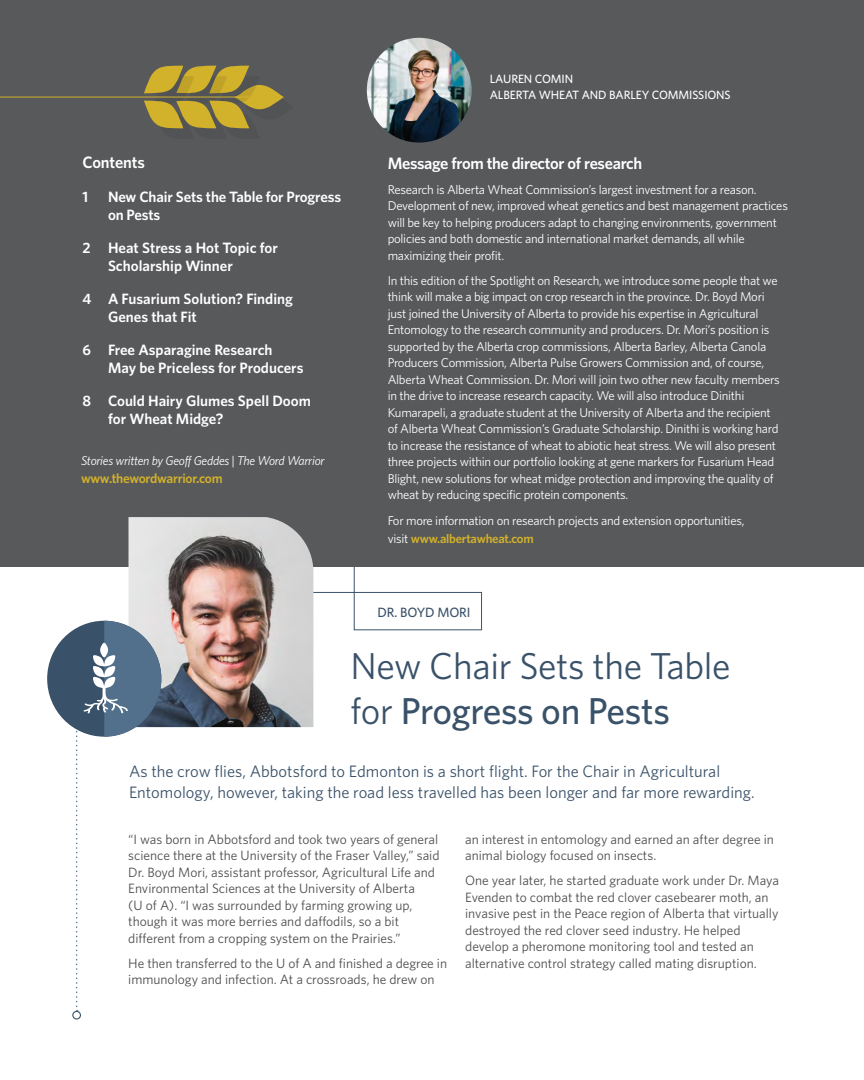
<style>
.page{position:relative;width:864px;height:1080px;background:#fff}
.page>*{position:absolute;margin:0;border:0;box-sizing:border-box;transform-origin:0 0}
.t1{font:37.5px/45px "Whitney HTF";letter-spacing:-.01em;color:#3a5269}
.t2{font:16.5px/21px "Whitney HTF";color:#3a5269}
.t3{font:600 16.5px "Whitney HTF";letter-spacing:-.02em;color:#fff}
.t4{font:600 15px/18px "Whitney HTF";color:#fff}
.t5{font:13.5px/16.5px "Whitney HTF";color:#4d4d4f}
.t6{font:600 13.5px "Whitney HTF";letter-spacing:-.02em;color:#d2b12b}
.t7{font:500 13.5px "Whitney HTF";letter-spacing:-.01em;color:#3a5269}
.t8{font:12.75px/16.5px "Whitney HTF";letter-spacing:-.02em;color:#fff}
.t9{font:italic 12.75px "Whitney HTF";letter-spacing:-.02em;color:#fff}
.t10{font:500 12px/16.2px "Whitney HTF";letter-spacing:-.01em;color:#fff}
.s1{font-weight:600;color:#d2b12b}
.s2{font-weight:500}
</style>
<div class="page">
<svg style="left:313px;top:567px;width:169px;height:64px"></svg>
<div style="left:0;top:0;width:864px;height:567px;background:#58595b"></div>
<div style="left:219px;top:111px;width:40px;height:28px;background:#525355"></div>
<div style="left:186px;top:111px;width:40px;height:28px;background:#525355"></div>
<div style="left:154px;top:111px;width:39px;height:28px;background:#525355"></div>
<svg style="left:144px;top:65px;width:140px;height:64px"></svg>
<hr style="left:0;top:97px;width:268px;height:1px;background:#d2b12b">
<img style="left:129px;top:517px;width:184px;height:210px">
<div style="left:47px;top:621px;width:114px;height:116px;background:#3a5269;border-radius:50%"></div>
<div style="left:72px;top:1011px;width:9px;height:9px;border:1px solid #3a5269;border-radius:50%"></div>
<svg style="left:76px;top:621px;width:85px;height:391px"></svg>
<img style="left:367px;top:38px;width:105px;height:105px;border-radius:52px">
<p class="t3" style="left:82px;top:152px;width:64px">Contents</p>
<p class="t4" style="left:82px;top:187px;width:7px">1</p>
<p class="t4" style="left:108px;top:187px;width:235px">New Chair Sets the Table for Progress on Pests</p>
<p class="t4" style="left:108px;top:238px;width:171px;text-indent:-26px">2 Heat Stress a Hot Topic for<br>Scholarship Winner</p>
<p class="t4" style="left:108px;top:289px;width:186px;text-indent:-26px">4 A Fusarium Solution? Finding<br>Genes that Fit</p>
<p class="t4" style="left:108px;top:340px;width:197px;text-indent:-26px">6 Free Asparagine Research<br>May be Priceless for Producers</p>
<p class="t4" style="left:108px;top:391px;width:204px;text-indent:-26px">8 Could Hairy Glumes Spell Doom for Wheat Midge?</p>
<p class="t9" style="left:81px;top:453px;width:245px">Stories written by Geoff Geddes | The Word Warrior</p>
<p class="t6" style="left:81px;top:470px;width:143px">www.thewordwarrior.com</p>
<p class="t10" style="left:490px;top:70px;width:242px">LAUREN COMIN<br>ALBERTA WHEAT AND BARLEY COMMISSIONS</p>
<p class="t3" style="left:388px;top:153px;width:256px">Message from the director of research</p>
<p class="t8" style="left:388px;top:181px;width:402px">Research is Alberta Wheat Commission’s largest investment for a reason.<br>Development of new, improved wheat genetics and best management practices will be key to helping producers adapt to changing environments, government policies and both domestic and international market demands, all while maximizing their profit.</p>
<p class="t8" style="left:388px;top:272px;width:394px">In this edition of the Spotlight on Research, we introduce some people that we think will make a big impact on crop research in the province. Dr. Boyd Mori just joined the University of Alberta to provide his expertise in Agricultural Entomology to the research community and producers. Dr. Mori’s position is supported by the Alberta crop commissions, Alberta Barley, Alberta Canola Producers Commission, Alberta Pulse Growers Commission and, of course, Alberta Wheat Commission. Dr. Mori will join two other new faculty members in the drive to increase research capacity. We will also introduce Dinithi Kumarapeli, a graduate student at the University of Alberta and the recipient of Alberta Wheat Commission’s Graduate Scholarship. Dinithi is working hard to increase the resistance of wheat to abiotic heat stress. We will also present three projects within our portfolio looking at gene markers for Fusarium Head Blight, new solutions for wheat midge protection and improving the quality of wheat by reducing specific protein components.</p>
<p class="t8" style="left:388px;top:511px;width:358px;line-height:18px">For more information on research projects and extension opportunities, visit <span class="s1">www.albertawheat.com</span></p>
<p class="t7" style="left:377px;top:604px;width:95px">DR. BOYD MORI</p>
<h1 class="t1" style="left:350px;top:643px;width:382px">New Chair Sets the Table for <span class="s2">Progress on Pests</span></h1>
<p class="t2" style="left:129px;top:760px;width:627px">As the crow flies, Abbotsford to Edmonton is a short flight. For the Chair in Agricultural<br>Entomology, however, taking the road less travelled has been longer and far more rewarding.</p>
<p class="t5" style="left:128px;top:831px;width:313px">“I was born in Abbotsford and took two years of general science there at the University of the Fraser Valley,” said Dr. Boyd Mori, assistant professor, Agricultural Life and Environmental Sciences at the University of Alberta<br>(U of A). “I was surrounded by farming growing up, though it was more berries and daffodils, so a bit different from a cropping system on the Prairies.”</p>
<p class="t5" style="left:128px;top:955px;width:320px">He then transferred to the U of A and finished a degree in immunology and infection. At a crossroads, he drew on</p>
<p class="t5" style="left:465px;top:831px;width:310px">an interest in entomology and earned an after degree in animal biology focused on insects.</p>
<p class="t5" style="left:465px;top:872px;width:315px">One year later, he started graduate work under Dr. Maya Evenden to combat the red clover casebearer moth, an invasive pest in the Peace region of Alberta that virtually destroyed the red clover seed industry. He helped develop a pheromone monitoring tool and tested an alternative control strategy called mating disruption.</p>
</div>
